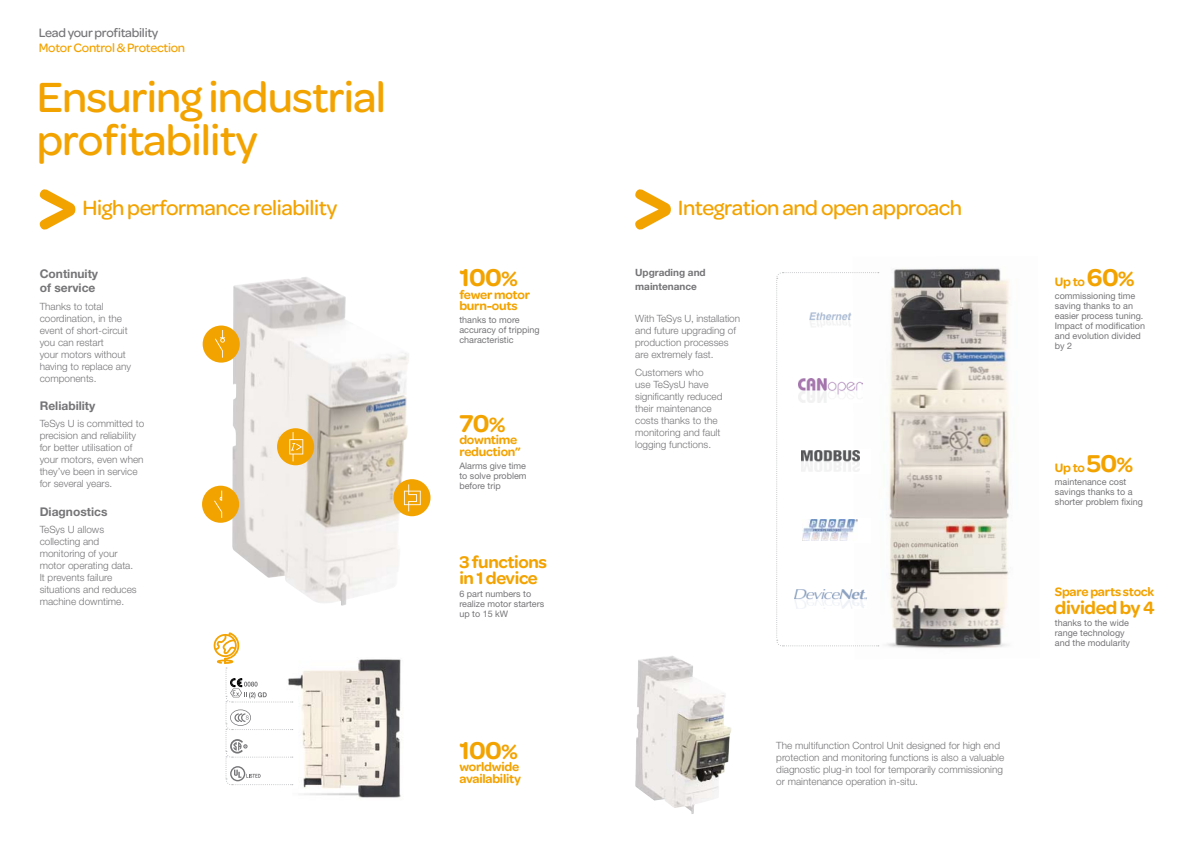
<style>
.page{position:relative;width:1191px;height:842px;background:#fff}
.page>*{position:absolute;margin:0;border:0;box-sizing:border-box;transform-origin:0 0}
.t1{font:500 45px/43px "Omnes";letter-spacing:-.02em;color:#f3a300}
.t2{font:600 26px "Omnes";letter-spacing:-.02em;color:#f3a300}
.t3{font:500 22px "Omnes";letter-spacing:-.02em;color:#f3a300}
.t4{font:600 19px "Omnes";letter-spacing:-.02em;color:#f3a300}
.t5{font:600 18px/16px "Omnes";letter-spacing:-.02em;color:#f3a300}
.t6{font:600 13px/12px "Omnes";letter-spacing:-.02em;color:#f3a300}
.t7{font:500 13px "Omnes";letter-spacing:-.02em;color:#f3a300}
.t8{font:500 13px "Omnes";letter-spacing:-.02em;color:#757477}
.t9{font:700 12px/14px "Helvetica Neue";color:#757477}
.t10{font:300 10px/12px "Helvetica Neue";color:#757477}
.t11{font:700 10px/14px "Helvetica Neue";color:#757477}
.t12{font:9px/10px "Helvetica Neue";color:#757477}
.s1{font-size:22px}
.s2{font-size:26px}
</style>
<div class="page">
<img style="left:232px;top:277px;width:177px;height:329px">
<svg style="left:39px;top:189px;width:36px;height:41px"></svg>
<svg style="left:635px;top:189px;width:36px;height:41px"></svg>
<img style="left:879px;top:268px;width:131px;height:381px">
<img style="left:293px;top:659px;width:109px;height:139px">
<div style="left:202px;top:486px;width:37px;height:37px;background:#f3a300;border-radius:50%"></div>
<div style="left:203px;top:325px;width:37px;height:38px;background:#f3a300;border-radius:50%"></div>
<div style="left:393px;top:479px;width:37px;height:37px;background:#f3a300;border-radius:50%"></div>
<div style="left:277px;top:428px;width:37px;height:37px;background:#f3a300;border-radius:50%"></div>
<svg style="left:289px;top:432px;width:14px;height:29px"></svg>
<svg style="left:404px;top:484px;width:17px;height:27px"></svg>
<svg style="left:215px;top:330px;width:10px;height:28px"></svg>
<svg style="left:214px;top:491px;width:8px;height:27px"></svg>
<svg style="left:776px;top:272px;width:103px;height:375px"></svg>
<svg style="left:214px;top:632px;width:79px;height:154px"></svg>
<img style="left:635px;top:656px;width:97px;height:158px">
<h3 class="t8" style="left:39px;top:25px;width:121px">Lead your profitability</h3>
<h3 class="t7" style="left:39px;top:41px;width:148px">Motor Control &amp; Protection</h3>
<h1 class="t1" style="left:37px;top:75px;width:351px">Ensuring industrial profitability</h1>
<h3 class="t3" style="left:82px;top:196px;width:256px">High performance reliability</h3>
<h3 class="t3" style="left:678px;top:196px;width:286px">Integration and open approach</h3>
<p class="t9" style="left:40px;top:266px;width:60px">Continuity of service</p>
<p class="t10" style="left:40px;top:300px;width:93px">Thanks to total coordination, in the event of short-circuit you can restart<br>your motors without having to replace any components.</p>
<p class="t9" style="left:40px;top:398px;width:57px">Reliability</p>
<p class="t10" style="left:40px;top:418px;width:106px">TeSys U is committed to precision and reliability for better utilisation of your motors, even when they’ve been in service for several years.</p>
<p class="t9" style="left:40px;top:504px;width:69px">Diagnostics</p>
<p class="t10" style="left:40px;top:523px;width:99px">TeSys U allows collecting and monitoring of your motor operating data.<br>It prevents failure situations and reduces machine downtime.</p>
<h2 class="t2" style="left:459px;top:263px;width:60px">100<span class="s1">%</span></h2>
<h3 class="t6" style="left:459px;top:289px;width:72px;line-height:11px">fewer motor burn-outs</h3>
<p class="t12" style="left:459px;top:315px;width:82px">thanks to more accuracy of tripping characteristic</p>
<h2 class="t2" style="left:459px;top:408px;width:47px">70<span class="s1">%</span></h2>
<h3 class="t6" style="left:459px;top:433px;width:63px">downtime reduction”</h3>
<p class="t12" style="left:459px;top:460px;width:69px;text-align:justify">Alarms give time to solve problem before trip</p>
<h3 class="t5" style="left:459px;top:554px;width:89px">3 functions in 1 device</h3>
<p class="t12" style="left:459px;top:589px;width:86px">6 part numbers to realize motor starters up to 15 kW</p>
<h2 class="t2" style="left:459px;top:735px;width:60px">100<span class="s1">%</span></h2>
<h3 class="t6" style="left:459px;top:760px;width:63px">worldwide availability</h3>
<p class="t11" style="left:635px;top:266px;width:72px">Upgrading and maintenance</p>
<p class="t10" style="left:635px;top:312px;width:106px">With TeSys U, installation and future upgrading of production processes are extremely fast.</p>
<p class="t10" style="left:635px;top:366px;width:89px">Customers who<br>use TeSysU have significantly reduced their maintenance costs thanks to the monitoring and fault logging functions.</p>
<p class="t10" style="left:776px;top:739px;width:230px">The multifunction Control Unit designed for high end protection and monitoring functions is also a valuable diagnostic plug-in tool for temporarily commissioning or maintenance operation in-situ.</p>
<h3 class="t6" style="left:1054px;top:276px;width:81px">Up to <span class="s2">60</span><span class="s1">%</span></h3>
<p class="t12" style="left:1054px;top:291px;width:92px">commissioning time saving thanks to an easier process tuning.<br>Impact of modification and evolution divided by 2</p>
<h3 class="t6" style="left:1054px;top:462px;width:80px">Up to <span class="s2">50</span><span class="s1">%</span></h3>
<p class="t12" style="left:1054px;top:477px;width:90px">maintenance cost savings thanks to a shorter problem fixing</p>
<h3 class="t6" style="left:1054px;top:585px;width:101px">Spare parts stock</h3>
<h3 class="t4" style="left:1054px;top:596px;width:101px">divided by 4</h3>
<p class="t12" style="left:1054px;top:618px;width:77px">thanks to the wide range technology and the modularity</p>
</div>
